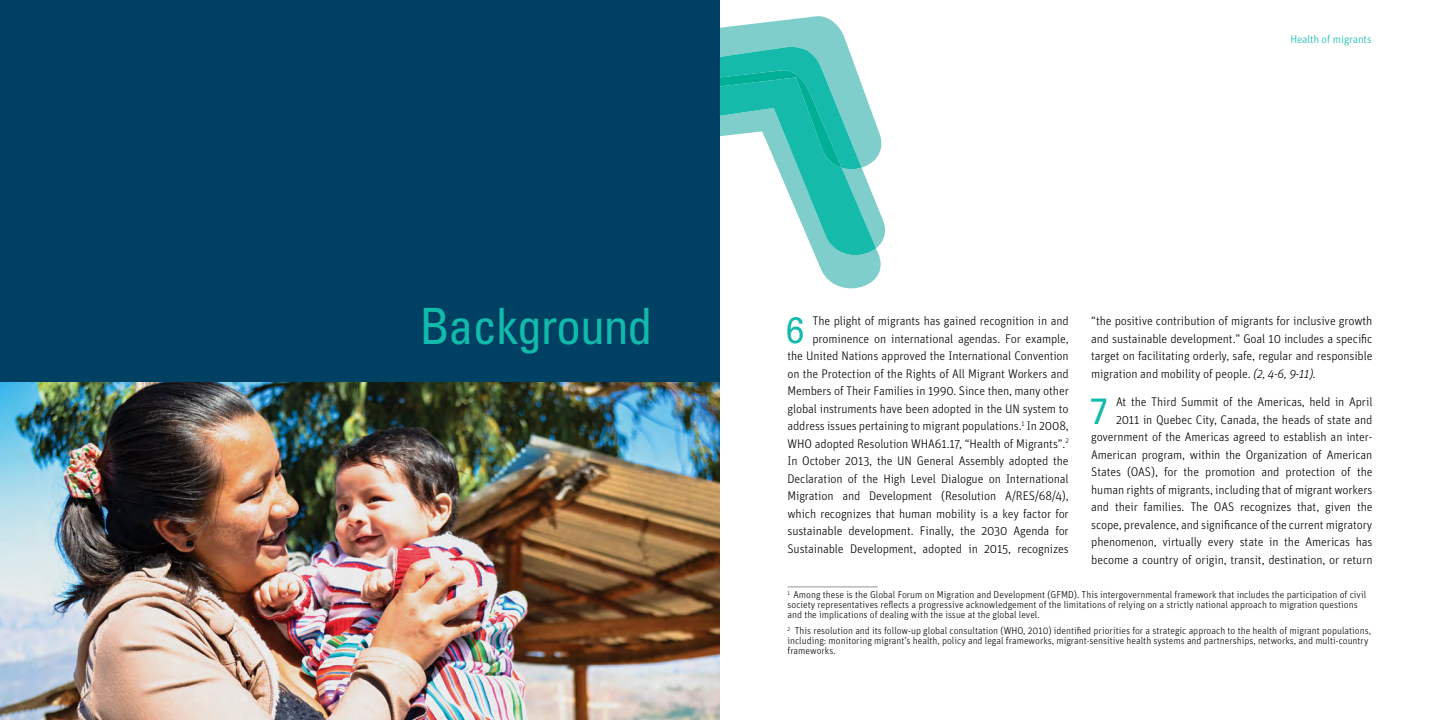
<style>
.page{position:relative;width:1440px;height:720px;background:#fff}
.page>*{position:absolute;margin:0;border:0;box-sizing:border-box;transform-origin:0 0}
.Section_Title{font:condensed 50px "Univers";letter-spacing:-.025em;color:#12baab}
.Body_text_initial_ca{font:36.75px "Univers";color:#12baab;scale:.9 1}
.Body_text_initial_ca-2{font:300 12.5px/17.5px "Unit";letter-spacing:-.01em;color:#000;text-align:right}
.t1{font:300 11.25px "Unit";letter-spacing:-.01em;color:#12baab}
.Footnote{font:300 10px/10px "Unit";color:#000}
.Footnote_2nd{font:300 10px/10px "Unit";color:#000}
.s1{font-style:italic}
</style>
<div class="page">
<div style="left:0;top:0;width:720px;height:720px;background:#004062"></div>
<hr style="left:788px;top:587px;width:90px;height:1px;background:#939598">
<svg style="left:720px;top:16px;width:165px;height:272px"></svg>
<img style="left:0;top:382px;width:720px;height:338px">
<p class="t1" style="left:1290px;top:32px;width:83px">Health of migrants</p>
<p class="Section_Title" style="left:419px;top:294px;width:235px">Background</p>
<p class="Body_text_initial_ca" style="left:786px;top:308px;width:22px">6</p>
<p class="Body_text_initial_ca-2" style="left:788px;top:312px;width:283px">The plight of migrants has gained recognition in and prominence on international agendas. For example,<br>the United Nations approved the International Convention on the Protection of the Rights of All Migrant Workers and Members of Their Families in 1990. Since then, many other global instruments have been adopted in the UN system to address issues pertaining to migrant populations.<sup>1</sup> In 2008, WHO adopted Resolution WHA61.17, “Health of Migrants”.<sup>2<br></sup>In October 2013, the UN General Assembly adopted the Declaration of the High Level Dialogue on International Migration and Development (Resolution A/RES/68/4), which recognizes that human mobility is a key factor for sustainable development. Finally, the 2030 Agenda for Sustainable Development, adopted in 2015, recognizes</p>
<p class="Body_text_initial_ca-2" style="left:1091px;top:312px;width:283px;text-align:justify">“the positive contribution of migrants for inclusive growth and sustainable development.” Goal 10 includes a specific target on facilitating orderly, safe, regular and responsible migration and mobility of people. <span class="s1">(2, 4-6, 9-11).</span></p>
<p class="Body_text_initial_ca-2" style="left:1091px;top:393px;width:283px">At the Third Summit of the Americas, held in April 2011 in Quebec City, Canada, the heads of state and government of the Americas agreed to establish an inter-American program, within the Organization of American States (OAS), for the promotion and protection of the human rights of migrants, including that of migrant workers and their families. The OAS recognizes that, given the scope, prevalence, and significance of the current migratory phenomenon, virtually every state in the Americas has become a country of origin, transit, destination, or return</p>
<p class="Footnote" style="left:788px;top:590px;width:580px"><sup>1</sup> Among these is the Global Forum on Migration and Development (GFMD). This intergovernmental framework that includes the participation of civil society representatives reflects a progressive acknowledgement of the limitations of relying on a strictly national approach to migration questions and the implications of dealing with the issue at the global level.</p>
<p class="Footnote_2nd" style="left:788px;top:625px;width:585px"><sup>2</sup> This resolution and its follow-up global consultation (WHO, 2010) identified priorities for a strategic approach to the health of migrant populations, including: monitoring migrant’s health, policy and legal frameworks, migrant-sensitive health systems and partnerships, networks, and multi-country frameworks.</p>
<p class="Body_text_initial_ca" style="left:1090px;top:389px;width:22px">7</p>
</div>
